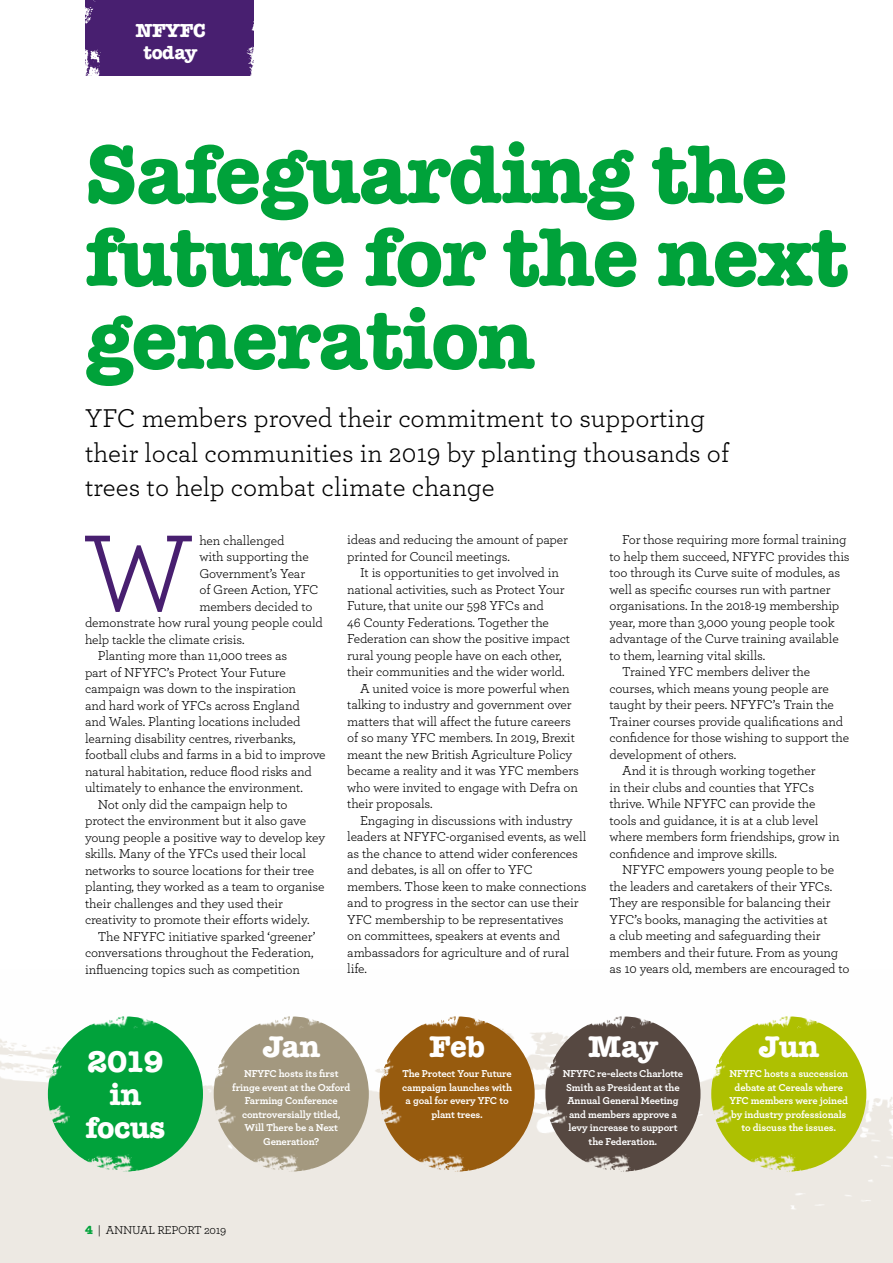
<style>
.page{position:relative;width:893px;height:1263px;background:#fff}
.page>*{position:absolute;margin:0;border:0;box-sizing:border-box;transform-origin:0 0}
.t1{font:113.85px "Archer";color:#481f70}
.t2{font:700 85.2px/82.8px "American Typewriter";letter-spacing:-.02em;color:#00a23a}
.t3{font:700 30.9px/32.8px "American Typewriter";letter-spacing:-.01em;color:#fff;text-align:center}
.t4{font:27px/34.5px "Archer";color:#000}
.t5{font:700 19.5px/22.5px "American Typewriter";letter-spacing:-.02em;color:#fff;text-align:center}
.t6{font:13.5px/16.5px "Archer";letter-spacing:-.01em;color:#000}
.t7{font:12px "Archer";letter-spacing:-.02em;color:#000}
.t8{font:700 10.5px/13.5px "Archer";letter-spacing:-.01em;color:#fff;text-align:center}
.s1{font-family:"American Typewriter";font-weight:700;color:#00a23a}
</style>
<div class="page">
<div style="left:0;top:969px;width:893px;height:294px;background:#ede9e3"></div>
<img style="left:0;top:969px;width:893px;height:240px">
<hr style="left:892px;top:0;width:1px;height:797px;background:#607636">
<div style="left:85px;top:0;width:168px;height:75px;background:#481f70"></div>
<img style="left:48px;top:1016px;width:155px;height:155px;border-radius:78px">
<div style="left:214px;top:1016px;width:155px;height:155px;background:#a3987f;border-radius:78px"></div>
<img style="left:380px;top:1016px;width:155px;height:155px;border-radius:78px">
<img style="left:545px;top:1016px;width:155px;height:155px;border-radius:78px">
<img style="left:711px;top:1016px;width:155px;height:155px;border-radius:78px">
<h3 class="t5" style="left:135px;top:18px;width:72px">NFYFC today</h3>
<h2 class="t2" style="left:85px;top:129px;width:765px">Safeguarding the future for the next generation</h2>
<h3 class="t4" style="left:85px;top:400px;width:646px">YFC members proved their commitment to supporting their local communities in 2019 by planting thousands of trees to help combat climate change</h3>
<h1 class="t1" style="left:83px;top:501px;width:112px">W</h1>
<p class="t6" style="left:199px;top:531px;width:87px">hen challenged</p>
<p class="t6" style="left:199px;top:548px;width:111px">with supporting the</p>
<p class="t6" style="left:199px;top:564px;width:107px">Government’s Year</p>
<p class="t6" style="left:199px;top:581px;width:121px">of Green Action, YFC</p>
<p class="t6" style="left:199px;top:597px;width:115px">members decided to</p>
<p class="t6" style="left:85px;top:614px;width:239px">demonstrate how rural young people could</p>
<p class="t6" style="left:85px;top:630px;width:161px">help tackle the climate crisis.</p>
<p class="t6" style="left:98px;top:647px;width:191px">Planting more than 11,000 trees as</p>
<p class="t6" style="left:85px;top:663px;width:202px">part of NFYFC’s Protect Your Future</p>
<p class="t6" style="left:85px;top:680px;width:213px">campaign was down to the inspiration</p>
<p class="t6" style="left:85px;top:696px;width:216px">and hard work of YFCs across England</p>
<p class="t6" style="left:85px;top:713px;width:217px">and Wales. Planting locations included</p>
<p class="t6" style="left:85px;top:729px;width:212px">learning disability centres, riverbanks,</p>
<p class="t6" style="left:85px;top:746px;width:242px">football clubs and farms in a bid to improve</p>
<p class="t6" style="left:85px;top:762px;width:228px">natural habitation, reduce flood risks and</p>
<p class="t6" style="left:85px;top:779px;width:219px">ultimately to enhance the environment.</p>
<p class="t6" style="left:98px;top:795px;width:191px">Not only did the campaign help to</p>
<p class="t6" style="left:85px;top:812px;width:223px">protect the environment but it also gave</p>
<p class="t6" style="left:85px;top:828px;width:242px">young people a positive way to develop key</p>
<p class="t6" style="left:85px;top:845px;width:223px">skills. Many of the YFCs used their local</p>
<p class="t6" style="left:85px;top:861px;width:231px">networks to source locations for their tree</p>
<p class="t6" style="left:85px;top:878px;width:241px">planting, they worked as a team to organise</p>
<p class="t6" style="left:85px;top:894px;width:199px">their challenges and they used their</p>
<p class="t6" style="left:85px;top:911px;width:226px">creativity to promote their efforts widely.</p>
<p class="t6" style="left:98px;top:927px;width:219px">The NFYFC initiative sparked ‘greener’</p>
<p class="t6" style="left:85px;top:944px;width:230px">conversations throughout the Federation,</p>
<p class="t6" style="left:85px;top:960px;width:216px">influencing topics such as competition</p>
<p class="t6" style="left:347px;top:531px;width:222px">ideas and reducing the amount of paper printed for Council meetings.</p>
<p class="t6" style="left:360px;top:564px;width:201px">It is opportunities to get involved in</p>
<p class="t6" style="left:347px;top:581px;width:219px">national activities, such as Protect Your</p>
<p class="t6" style="left:347px;top:597px;width:198px">Future, that unite our 598 YFCs and</p>
<p class="t6" style="left:347px;top:614px;width:203px">46 County Federations. Together the</p>
<p class="t6" style="left:347px;top:630px;width:224px">Federation can show the positive impact</p>
<p class="t6" style="left:347px;top:647px;width:216px">rural young people have on each other,</p>
<p class="t6" style="left:347px;top:663px;width:219px">their communities and the wider world.</p>
<p class="t6" style="left:360px;top:680px;width:211px">A united voice is more powerful when</p>
<p class="t6" style="left:347px;top:696px;width:226px">talking to industry and government over</p>
<p class="t6" style="left:347px;top:713px;width:225px">matters that will affect the future careers</p>
<p class="t6" style="left:347px;top:729px;width:229px">of so many YFC members. In 2019, Brexit</p>
<p class="t6" style="left:347px;top:746px;width:226px">meant the new British Agriculture Policy</p>
<p class="t6" style="left:347px;top:762px;width:233px">became a reality and it was YFC members</p>
<p class="t6" style="left:347px;top:779px;width:232px">who were invited to engage with Defra on</p>
<p class="t6" style="left:347px;top:795px;width:87px">their proposals.</p>
<p class="t6" style="left:360px;top:812px;width:214px">Engaging in discussions with industry</p>
<p class="t6" style="left:347px;top:828px;width:241px">leaders at NFYFC-organised events, as well</p>
<p class="t6" style="left:347px;top:845px;width:232px">as the chance to attend wider conferences</p>
<p class="t6" style="left:347px;top:861px;width:187px">and debates, is all on offer to YFC</p>
<p class="t6" style="left:347px;top:878px;width:241px">members. Those keen to make connections</p>
<p class="t6" style="left:347px;top:894px;width:233px">and to progress in the sector can use their</p>
<p class="t6" style="left:347px;top:911px;width:218px">YFC membership to be representatives</p>
<p class="t6" style="left:347px;top:927px;width:214px">on committees, speakers at events and</p>
<p class="t6" style="left:347px;top:944px;width:224px">ambassadors for agriculture and of rural</p>
<p class="t6" style="left:347px;top:960px;width:21px">life.</p>
<p class="t6" style="left:622px;top:531px;width:226px">For those requiring more formal training</p>
<p class="t6" style="left:609px;top:548px;width:242px">to help them succeed, NFYFC provides this</p>
<p class="t6" style="left:609px;top:564px;width:232px">too through its Curve suite of modules, as</p>
<p class="t6" style="left:609px;top:581px;width:222px">well as specific courses run with partner</p>
<p class="t6" style="left:609px;top:597px;width:231px">organisations. In the 2018-19 membership</p>
<p class="t6" style="left:609px;top:614px;width:227px">year, more than 3,000 young people took</p>
<p class="t6" style="left:609px;top:630px;width:231px">advantage of the Curve training available</p>
<p class="t6" style="left:609px;top:647px;width:157px">to them, learning vital skills.</p>
<p class="t6" style="left:622px;top:663px;width:189px">Trained YFC members deliver the</p>
<p class="t6" style="left:609px;top:680px;width:221px">courses, which means young people are</p>
<p class="t6" style="left:609px;top:696px;width:226px">taught by their peers. NFYFC’s Train the</p>
<p class="t6" style="left:609px;top:713px;width:235px">Trainer courses provide qualifications and</p>
<p class="t6" style="left:609px;top:729px;width:241px">confidence for those wishing to support the</p>
<p class="t6" style="left:609px;top:746px;width:128px">development of others.</p>
<p class="t6" style="left:622px;top:762px;width:195px">And it is through working together</p>
<p class="t6" style="left:609px;top:779px;width:206px">in their clubs and counties that YFCs</p>
<p class="t6" style="left:609px;top:795px;width:208px">thrive. While NFYFC can provide the</p>
<p class="t6" style="left:609px;top:812px;width:210px">tools and guidance, it is at a club level</p>
<p class="t6" style="left:609px;top:828px;width:232px">where members form friendships, grow in</p>
<p class="t6" style="left:609px;top:845px;width:169px">confidence and improve skills.</p>
<p class="t6" style="left:622px;top:861px;width:214px">NFYFC empowers young people to be</p>
<p class="t6" style="left:609px;top:878px;width:224px">the leaders and caretakers of their YFCs.</p>
<p class="t6" style="left:609px;top:894px;width:222px">They are responsible for balancing their</p>
<p class="t6" style="left:609px;top:911px;width:220px">YFC’s books, managing the activities at</p>
<p class="t6" style="left:609px;top:927px;width:213px">a club meeting and safeguarding their</p>
<p class="t6" style="left:609px;top:944px;width:230px">members and their future. From as young</p>
<p class="t6" style="left:609px;top:960px;width:242px">as 10 years old, members are encouraged to</p>
<h3 class="t3" style="left:86px;top:1044px;width:81px">2019 in focus</h3>
<h3 class="t3" style="left:262px;top:1029px;width:59px">Jan</h3>
<h3 class="t3" style="left:429px;top:1029px;width:58px">Feb</h3>
<h3 class="t3" style="left:588px;top:1029px;width:71px">May</h3>
<h3 class="t3" style="left:758px;top:1029px;width:62px">Jun</h3>
<p class="t8" style="left:232px;top:1066px;width:120px">NFYFC hosts its first fringe event at the Oxford<br>Farming Conference controversially titled,<br>Will There be a Next<br>Generation?</p>
<p class="t8" style="left:402px;top:1066px;width:111px">The Protect Your Future campaign launches with a goal for every YFC to plant trees.</p>
<p class="t8" style="left:563px;top:1066px;width:122px">NFYFC re-elects Charlotte<br>Smith as President at the<br>Annual General Meeting and members approve a levy increase to support the Federation.</p>
<p class="t8" style="left:729px;top:1066px;width:120px">NFYFC hosts a succession debate at Cereals where<br>YFC members were joined by industry professionals to discuss the issues.</p>
<p class="t7" style="left:85px;top:1223px;width:143px"><span class="s1">4</span> | ANNUAL REPORT 2019</p>
</div>
